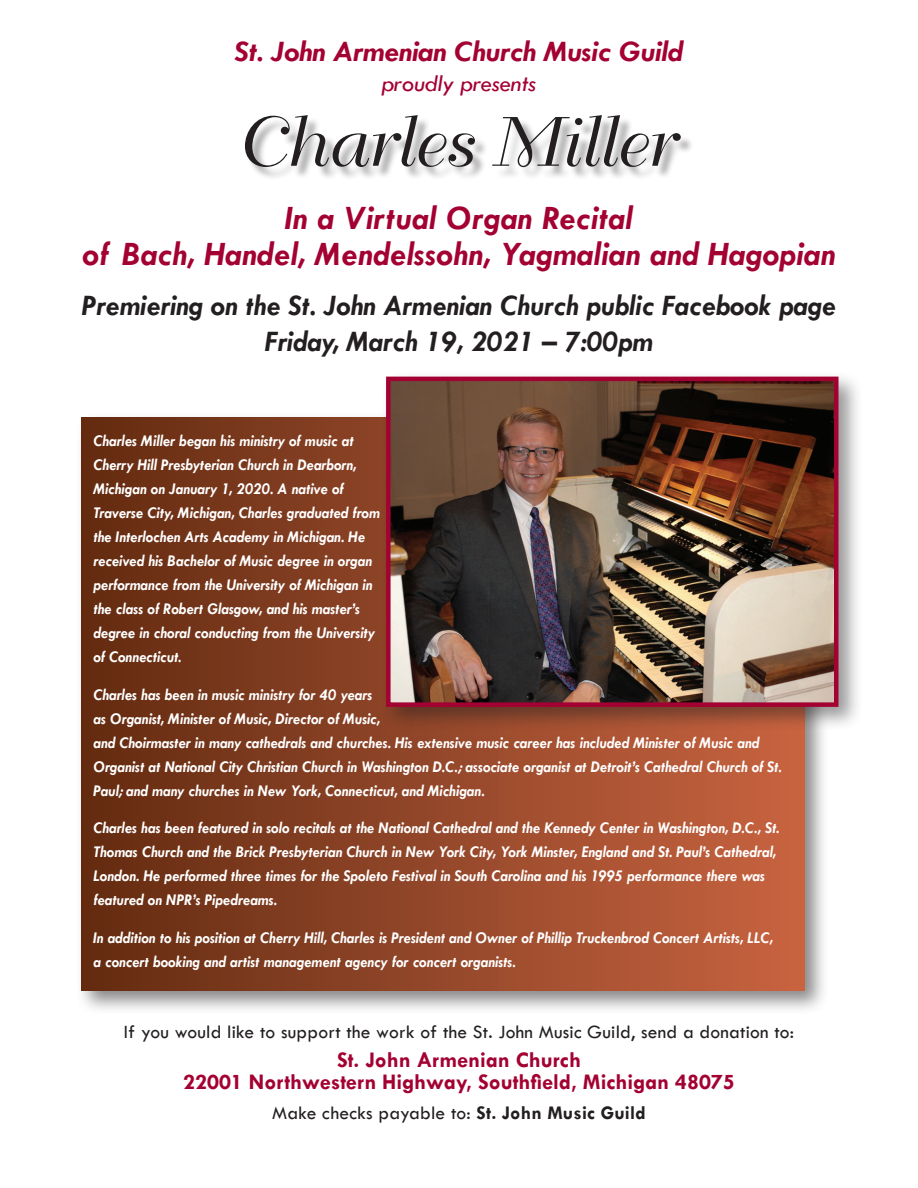
<style>
.page{position:relative;width:918px;height:1188px;background:#fff}
.page>*{position:absolute;margin:0;border:0;box-sizing:border-box;transform-origin:0 0}
.t1{font:69px "Bellevue";color:#231f20;scale:1.05 1}
.t2{font:italic 700 34.5px/36px "Tw Cen";letter-spacing:.01em;color:#a40133;text-align:center}
.t3{font:italic 700 30px/36px "Tw Cen";color:#231f20;text-align:center}
.t4{font:italic 700 30px "Tw Cen";letter-spacing:-.01em;color:#a40133;scale:1.05 1}
.t5{font:italic 24px "Tw Cen";letter-spacing:-.01em;color:#a40133;scale:1.05 1}
.t6{font:700 22.5px/22.5px "Tw Cen";color:#a40133;text-align:center}
.t7{font:19.5px "Tw Cen";letter-spacing:.01em;color:#231f20}
.t8{font:italic 700 16.5px/24px "Tw Cen";color:#fff;scale:.95 1}
.s1{font-weight:700}
</style>
<div class="page">
<div style="left:75px;top:412px;width:755px;height:603px;background:#231f20;opacity:.54"></div>
<div style="left:81px;top:418px;width:724px;height:572px;background:linear-gradient(to right,#632b12,#c86441)"></div>
<div style="left:247px;top:117px;width:447px;height:64px;background:#231f20;opacity:.4"></div>
<div style="left:380px;top:371px;width:483px;height:361px;background:#231f20;opacity:.46"></div>
<img style="left:391px;top:382px;width:442px;height:320px">
<div style="left:386px;top:377px;width:452px;height:330px;border:4px solid #a40133"></div>
<h3 class="t4" style="left:235px;top:34px;width:428px">St. John Armenian Church Music Guild</h3>
<h3 class="t5" style="left:382px;top:69px;width:149px">proudly presents</h3>
<h1 class="t1" style="left:233px;top:104px;width:419px">Charles Miller</h1>
<h2 class="t2" style="left:83px;top:200px;width:754px">In a Virtual Organ Recital<br>of Bach, Handel, Mendelssohn, Yagmalian and Hagopian</h2>
<h3 class="t3" style="left:82px;top:287px;width:755px">Premiering on the St. John Armenian Church public Facebook page<br>Friday, March 19, 2021 – 7:00pm</h3>
<p class="t8" style="left:93px;top:429px;width:303px">Charles Miller began his ministry of music at Cherry Hill Presbyterian Church in Dearborn, Michigan on January 1, 2020. A native of Traverse City, Michigan, Charles graduated from the Interlochen Arts Academy in Michigan. He received his Bachelor of Music degree in organ performance from the University of Michigan in the class of Robert Glasgow, and his master’s degree in choral conducting from the University of Connecticut.</p>
<p class="t8" style="left:93px;top:682px;width:726px">Charles has been in music ministry for 40 years<br>as Organist, Minister of Music, Director of Music,<br>and Choirmaster in many cathedrals and churches. His extensive music career has included Minister of Music and Organist at National City Christian Church in Washington D.C.; associate organist at Detroit’s Cathedral Church of St.<br>Paul; and many churches in New York, Connecticut, and Michigan.</p>
<p class="t8" style="left:93px;top:816px;width:724px">Charles has been featured in solo recitals at the National Cathedral and the Kennedy Center in Washington, D.C., St.<br>Thomas Church and the Brick Presbyterian Church in New York City, York Minster, England and St. Paul’s Cathedral, London. He performed three times for the Spoleto Festival in South Carolina and his 1995 performance there was featured on NPR’s Pipedreams.</p>
<p class="t8" style="left:93px;top:925px;width:717px">In addition to his position at Cherry Hill, Charles is President and Owner of Phillip Truckenbrod Concert Artists, LLC, a concert booking and artist management agency for concert organists.</p>
<p class="t7" style="left:124px;top:1020px;width:672px">If you would like to support the work of the St. John Music Guild, send a donation to:</p>
<h3 class="t6" style="left:183px;top:1048px;width:553px">St. John Armenian Church<br>22001 Northwestern Highway, Southfield, Michigan 48075</h3>
<p class="t7" style="left:272px;top:1101px;width:375px">Make checks payable to: <span class="s1">St. John Music Guild</span></p>
</div>
